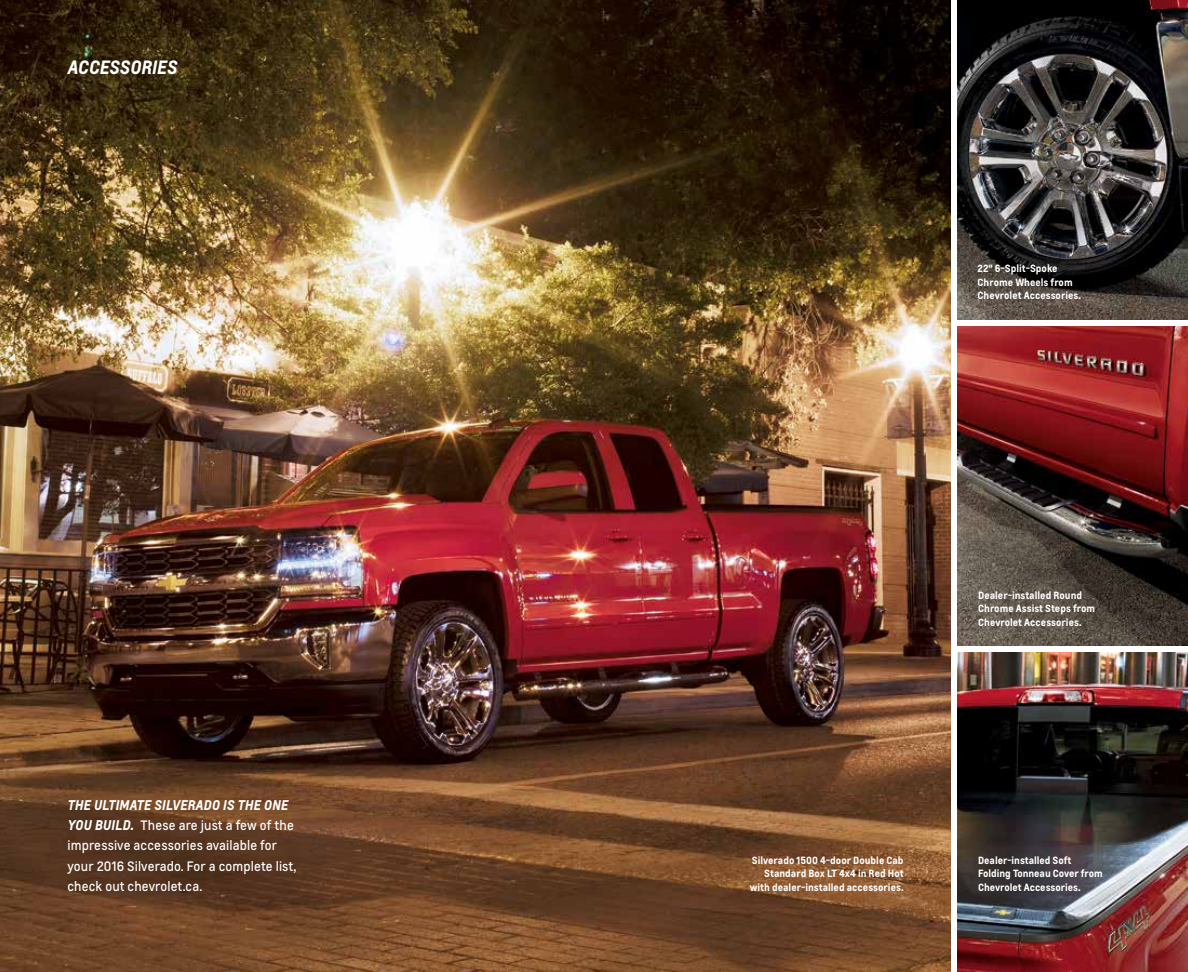
<style>
.page{position:relative;width:1188px;height:972px;background:#fff}
.page>*{position:absolute;margin:0;border:0;box-sizing:border-box;transform-origin:0 0}
.t1{font:italic 700 18px "Louis";letter-spacing:-.01em;color:#fff}
.t2{font:italic 700 13.2px "Louis";letter-spacing:.005em;color:#fff}
.t3{font:12.75px/20.2px "Louis";letter-spacing:.01em;color:#fff}
.t4{font:700 9.75px/13.5px "Louis";color:#fff}
.s1{font-weight:700;font-style:italic;font-size:13.2px}
</style>
<div class="page">
<img style="left:0;top:0;width:951px;height:972px">
<img style="left:957px;top:652px;width:231px;height:320px">
<img style="left:957px;top:326px;width:231px;height:320px">
<img style="left:957px;top:0;width:231px;height:320px">
<h1 class="t1" style="left:68px;top:56px;width:111px">ACCESSORIES</h1>
<h2 class="t2" style="left:68px;top:796px;width:222px">THE ULTIMATE SILVERADO IS THE ONE</h2>
<h3 class="t3" style="left:67px;top:815px;width:231px"><span class="s1">YOU BUILD.</span> These are just a few of the impressive accessories available for your 2016 Silverado. For a complete list, check out chevrolet.ca.</h3>
<p class="t4" style="left:978px;top:262px;width:105px">22" 6-Split-Spoke<br>Chrome Wheels from<br>Chevrolet Accessories.</p>
<p class="t4" style="left:978px;top:588px;width:118px">Dealer-installed Round<br>Chrome Assist Steps from<br>Chevrolet Accessories.</p>
<p class="t4" style="left:750px;top:853px;width:155px;text-align:right">Silverado 1500 4-door Double Cab<br>Standard Box LT 4x4 in Red Hot with dealer-installed accessories.</p>
<p class="t4" style="left:978px;top:853px;width:126px">Dealer-installed Soft<br>Folding Tonneau Cover from<br>Chevrolet Accessories.</p>
</div>
